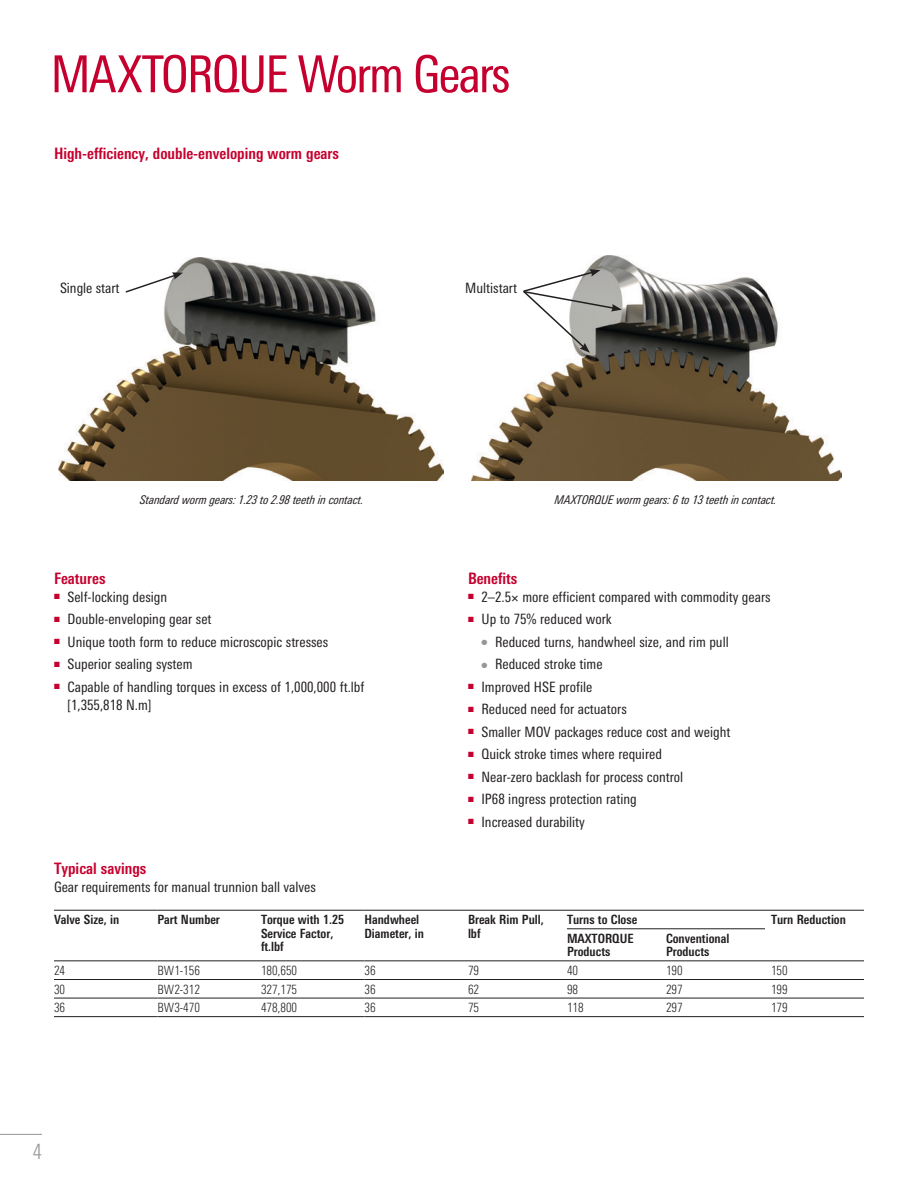
<style>
.page{position:relative;width:918px;height:1188px;background:#fff}
.page>*{position:absolute;margin:0;border:0;box-sizing:border-box;transform-origin:0 0}
.Head_Non-Branding{font:condensed 51px "Univers Next Pro";letter-spacing:-.04em;color:#c5002e}
.t1{font:300 condensed 21px "Univers Next Pro";color:#949698}
.Body_Head{font:700 condensed 15.75px "Univers Next Pro";color:#c5002e}
.Body_Text{font:condensed 14.25px/18px "Univers Next Pro";color:#231f20}
.callout_text{font:condensed 14.25px "Univers Next Pro";color:#231f20}
.Table_Subhead{font:700 condensed 12.75px/13.5px "Univers Next Pro";color:#231f20}
.Table_Text{font:300 condensed 12.75px "Univers Next Pro";color:#231f20}
.t2{font:italic condensed 12px "Univers Next Pro";letter-spacing:-.01em;color:#231f20}
.s1{color:#949698}
</style>
<div class="page">
<img style="left:59px;top:257px;width:385px;height:223px">
<img style="left:472px;top:256px;width:370px;height:224px">
<svg style="left:124px;top:272px;width:59px;height:22px"></svg>
<svg style="left:522px;top:269px;width:100px;height:84px"></svg>
<hr style="left:54px;top:910px;width:104px;height:1px;background:#231f20">
<hr style="left:158px;top:910px;width:103px;height:1px;background:#231f20">
<hr style="left:261px;top:910px;width:103px;height:1px;background:#231f20">
<hr style="left:364px;top:910px;width:104px;height:1px;background:#231f20">
<hr style="left:468px;top:910px;width:99px;height:1px;background:#231f20">
<hr style="left:567px;top:910px;width:99px;height:1px;background:#231f20">
<hr style="left:666px;top:910px;width:99px;height:1px;background:#231f20">
<hr style="left:765px;top:910px;width:99px;height:1px;background:#231f20">
<hr style="left:567px;top:929px;width:99px;height:1px;background:#231f20">
<hr style="left:666px;top:929px;width:99px;height:1px;background:#231f20">
<hr style="left:54px;top:961px;width:104px;height:1px;background:#231f20">
<hr style="left:158px;top:961px;width:103px;height:1px;background:#231f20">
<hr style="left:261px;top:961px;width:103px;height:1px;background:#231f20">
<hr style="left:364px;top:961px;width:104px;height:1px;background:#231f20">
<hr style="left:468px;top:961px;width:99px;height:1px;background:#231f20">
<hr style="left:567px;top:961px;width:99px;height:1px;background:#231f20">
<hr style="left:666px;top:961px;width:99px;height:1px;background:#231f20">
<hr style="left:765px;top:961px;width:99px;height:1px;background:#231f20">
<hr style="left:54px;top:979px;width:104px;height:1px;background:#231f20">
<hr style="left:158px;top:979px;width:103px;height:1px;background:#231f20">
<hr style="left:261px;top:979px;width:103px;height:1px;background:#231f20">
<hr style="left:364px;top:979px;width:104px;height:1px;background:#231f20">
<hr style="left:468px;top:979px;width:99px;height:1px;background:#231f20">
<hr style="left:567px;top:979px;width:99px;height:1px;background:#231f20">
<hr style="left:666px;top:979px;width:99px;height:1px;background:#231f20">
<hr style="left:765px;top:979px;width:99px;height:1px;background:#231f20">
<hr style="left:54px;top:998px;width:104px;height:1px;background:#231f20">
<hr style="left:158px;top:998px;width:103px;height:1px;background:#231f20">
<hr style="left:261px;top:998px;width:103px;height:1px;background:#231f20">
<hr style="left:364px;top:998px;width:104px;height:1px;background:#231f20">
<hr style="left:468px;top:998px;width:99px;height:1px;background:#231f20">
<hr style="left:567px;top:998px;width:99px;height:1px;background:#231f20">
<hr style="left:666px;top:998px;width:99px;height:1px;background:#231f20">
<hr style="left:765px;top:998px;width:99px;height:1px;background:#231f20">
<hr style="left:54px;top:1016px;width:104px;height:1px;background:#231f20">
<hr style="left:158px;top:1016px;width:103px;height:1px;background:#231f20">
<hr style="left:261px;top:1016px;width:103px;height:1px;background:#231f20">
<hr style="left:364px;top:1016px;width:104px;height:1px;background:#231f20">
<hr style="left:468px;top:1016px;width:99px;height:1px;background:#231f20">
<hr style="left:567px;top:1016px;width:99px;height:1px;background:#231f20">
<hr style="left:666px;top:1016px;width:99px;height:1px;background:#231f20">
<hr style="left:765px;top:1016px;width:99px;height:1px;background:#231f20">
<hr style="left:0;top:1134px;width:42px;height:1px;background:#949698">
<p class="Head_Non-Branding" style="left:51px;top:45px;width:462px">MAXTORQUE Worm Gears</p>
<p class="Body_Head" style="left:54px;top:144px;width:286px">High-efficiency, double-enveloping worm gears</p>
<p class="callout_text" style="left:60px;top:279px;width:61px">Single start</p>
<p class="callout_text" style="left:465px;top:279px;width:53px">Multistart</p>
<p class="t2" style="left:140px;top:493px;width:225px">Standard worm gears: 1.23 to 2.98 teeth in contact.</p>
<p class="t2" style="left:555px;top:493px;width:224px">MAXTORQUE worm gears: 6 to 13 teeth in contact.</p>
<p class="Body_Head" style="left:54px;top:569px;width:53px">Features</p>
<p class="Body_Text" style="left:54px;top:587px;width:115px"><sup>■</sup> Self-locking design</p>
<p class="Body_Text" style="left:54px;top:610px;width:159px"><sup>■</sup> Double-enveloping gear set</p>
<p class="Body_Text" style="left:54px;top:632px;width:276px"><sup>■</sup> Unique tooth form to reduce microscopic stresses</p>
<p class="Body_Text" style="left:54px;top:655px;width:140px"><sup>■</sup> Superior sealing system</p>
<p class="Body_Text" style="left:68px;top:677px;width:298px;text-indent:-14px"><sup>■</sup> Capable of handling torques in excess of 1,000,000 ft.lbf [1,355,818 N.m]</p>
<p class="Body_Head" style="left:54px;top:859px;width:94px">Typical savings</p>
<p class="Body_Text" style="left:54px;top:878px;width:263px">Gear requirements for manual trunnion ball valves</p>
<p class="Body_Head" style="left:468px;top:569px;width:51px">Benefits</p>
<p class="Body_Text" style="left:468px;top:587px;width:304px"><sup>■</sup> 2–2.5× more efficient compared with commodity gears</p>
<p class="Body_Text" style="left:468px;top:610px;width:145px"><sup>■</sup> Up to 75% reduced work</p>
<p class="Body_Text" style="left:482px;top:632px;width:249px"><span class="s1">●</span> Reduced turns, handwheel size, and rim pull</p>
<p class="Body_Text" style="left:482px;top:655px;width:123px"><span class="s1">●</span> Reduced stroke time</p>
<p class="Body_Text" style="left:468px;top:677px;width:126px"><sup>■</sup> Improved HSE profile</p>
<p class="Body_Text" style="left:468px;top:700px;width:160px"><sup>■</sup> Reduced need for actuators</p>
<p class="Body_Text" style="left:468px;top:722px;width:264px"><sup>■</sup> Smaller MOV packages reduce cost and weight</p>
<p class="Body_Text" style="left:468px;top:745px;width:195px"><sup>■</sup> Quick stroke times where required</p>
<p class="Body_Text" style="left:468px;top:767px;width:217px"><sup>■</sup> Near-zero backlash for process control</p>
<p class="Body_Text" style="left:468px;top:790px;width:170px"><sup>■</sup> IP68 ingress protection rating</p>
<p class="Body_Text" style="left:468px;top:812px;width:118px"><sup>■</sup> Increased durability</p>
<p class="Table_Subhead" style="left:54px;top:913px;width:67px">Valve Size, in</p>
<p class="Table_Subhead" style="left:158px;top:913px;width:64px">Part Number</p>
<p class="Table_Subhead" style="left:261px;top:913px;width:85px">Torque with 1.25<br>Service Factor, ft.lbf</p>
<p class="Table_Subhead" style="left:364px;top:913px;width:61px">Handwheel<br>Diameter, in</p>
<p class="Table_Subhead" style="left:468px;top:913px;width:77px">Break Rim Pull, lbf</p>
<p class="Table_Subhead" style="left:567px;top:913px;width:72px">Turns to Close</p>
<p class="Table_Subhead" style="left:771px;top:913px;width:77px">Turn Reduction</p>
<p class="Table_Subhead" style="left:567px;top:931px;width:68px">MAXTORQUE<br>Products</p>
<p class="Table_Subhead" style="left:666px;top:931px;width:65px">Conventional<br>Products</p>
<p class="Table_Text" style="left:54px;top:963px;width:13px">24</p>
<p class="Table_Text" style="left:158px;top:963px;width:44px">BW1-156</p>
<p class="Table_Text" style="left:261px;top:963px;width:38px">180,650</p>
<p class="Table_Text" style="left:364px;top:963px;width:13px">36</p>
<p class="Table_Text" style="left:468px;top:963px;width:13px">79</p>
<p class="Table_Text" style="left:567px;top:963px;width:13px">40</p>
<p class="Table_Text" style="left:666px;top:963px;width:18px">190</p>
<p class="Table_Text" style="left:771px;top:963px;width:18px">150</p>
<p class="Table_Text" style="left:54px;top:982px;width:13px">30</p>
<p class="Table_Text" style="left:158px;top:982px;width:44px">BW2-312</p>
<p class="Table_Text" style="left:261px;top:982px;width:38px">327,175</p>
<p class="Table_Text" style="left:364px;top:982px;width:13px">36</p>
<p class="Table_Text" style="left:468px;top:982px;width:13px">62</p>
<p class="Table_Text" style="left:567px;top:982px;width:13px">98</p>
<p class="Table_Text" style="left:666px;top:982px;width:18px">297</p>
<p class="Table_Text" style="left:771px;top:982px;width:18px">199</p>
<p class="Table_Text" style="left:54px;top:1000px;width:13px">36</p>
<p class="Table_Text" style="left:158px;top:1000px;width:44px">BW3-470</p>
<p class="Table_Text" style="left:261px;top:1000px;width:38px">478,800</p>
<p class="Table_Text" style="left:364px;top:1000px;width:13px">36</p>
<p class="Table_Text" style="left:468px;top:1000px;width:13px">75</p>
<p class="Table_Text" style="left:567px;top:1000px;width:18px">118</p>
<p class="Table_Text" style="left:666px;top:1000px;width:18px">297</p>
<p class="Table_Text" style="left:771px;top:1000px;width:18px">179</p>
<h2 class="t1" style="left:33px;top:1139px;width:11px">4</h2>
</div>
